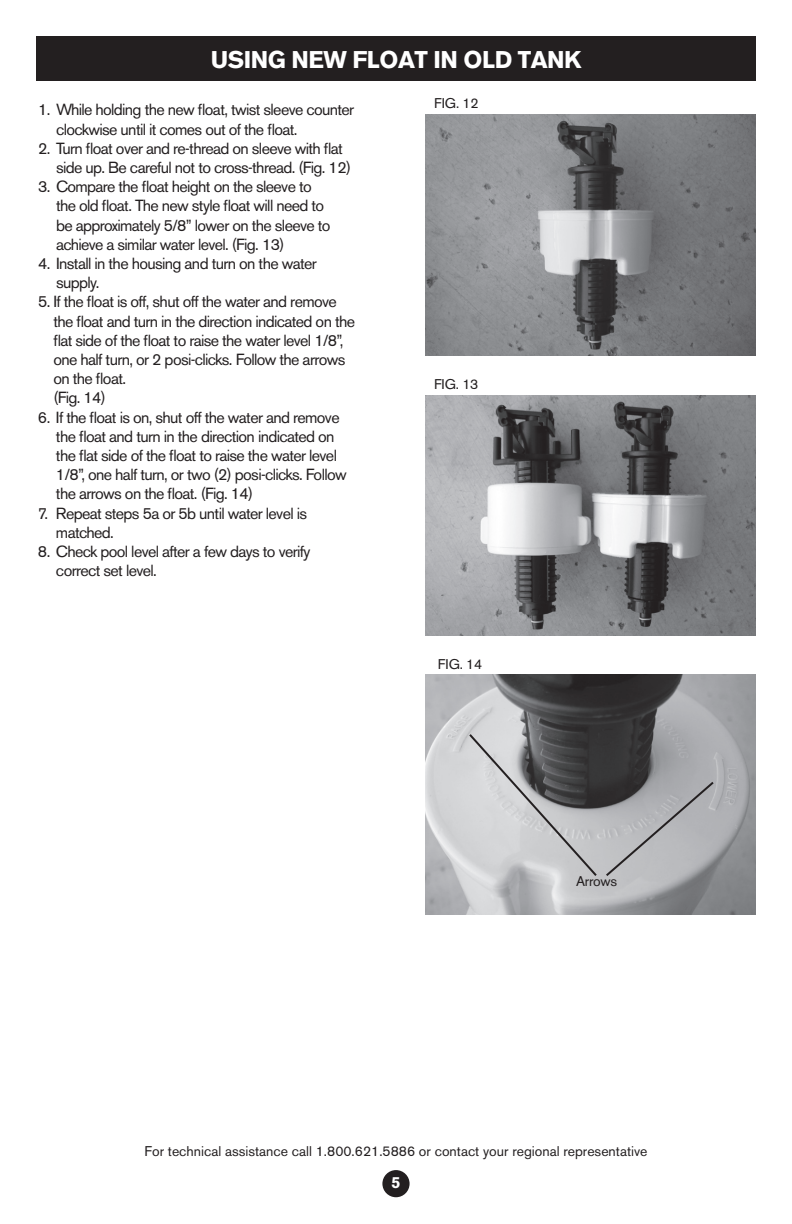
<style>
.page{position:relative;width:792px;height:1224px;background:#fff}
.page>*{position:absolute;margin:0;border:0;box-sizing:border-box;transform-origin:0 0}
.t1{font:700 24px "Akzidenz Grotesk BE";letter-spacing:-.02em;color:#fff}
.t2{font:16px/19.2px "Akzidenz Grotesk BE";letter-spacing:-.04em;color:#231f20}
.t3{font:700 16px "Akzidenz Grotesk BE";color:#fff}
.t4{font:14px "Akzidenz Grotesk BE";color:#231f20}
</style>
<div class="page">
<div style="left:382px;top:1170px;width:28px;height:27px;background:#231f20;border-radius:50%"></div>
<div style="left:36px;top:36px;width:720px;height:45px;background:#231f20"></div>
<img style="left:425px;top:115px;width:331px;height:240px">
<img style="left:425px;top:395px;width:331px;height:241px">
<img style="left:425px;top:674px;width:331px;height:241px">
<svg style="left:467px;top:732px;width:249px;height:146px;background:#9e9fa1"></svg>
<h1 class="t1" style="left:211px;top:45px;width:372px">USING NEW FLOAT IN OLD TANK</h1>
<p class="t2" style="left:56px;top:100px;width:300px;text-indent:-18px">1. While holding the new float, twist sleeve counter clockwise until it comes out of the float.</p>
<p class="t2" style="left:56px;top:139px;width:297px;text-indent:-18px">2. Turn float over and re-thread on sleeve with flat side up. Be careful not to cross-thread. (Fig. 12)</p>
<p class="t2" style="left:56px;top:177px;width:276px;text-indent:-18px">3. Compare the float height on the sleeve to the old float. The new style float will need to be approximately 5/8” lower on the sleeve to achieve a similar water level. (Fig. 13)</p>
<p class="t2" style="left:56px;top:254px;width:262px;text-indent:-18px">4. Install in the housing and turn on the water supply.</p>
<p class="t2" style="left:53px;top:292px;width:303px;text-indent:-15px">5. If the float is off, shut off the water and remove the float and turn in the direction indicated on the flat side of the float to raise the water level 1/8”, one half turn, or 2 posi-clicks. Follow the arrows on the float.<br>(Fig. 14)</p>
<p class="t2" style="left:56px;top:407px;width:292px;text-indent:-18px">6. If the float is on, shut off the water and remove the float and turn in the direction indicated on the flat side of the float to raise the water level 1/8”, one half turn, or two (2) posi-clicks. Follow the arrows on the float. (Fig. 14)</p>
<p class="t2" style="left:56px;top:503px;width:253px;text-indent:-18px">7. Repeat steps 5a or 5b until water level is matched.</p>
<p class="t2" style="left:56px;top:542px;width:256px;text-indent:-18px">8. Check pool level after a few days to verify correct set level.</p>
<p class="t4" style="left:434px;top:95px;width:46px">FIG. 12</p>
<p class="t4" style="left:434px;top:376px;width:46px">FIG. 13</p>
<p class="t4" style="left:438px;top:655px;width:46px">FIG. 14</p>
<p class="t4" style="left:576px;top:873px;width:42px">Arrows</p>
<p class="t4" style="left:145px;top:1143px;width:504px">For technical assistance call 1.800.621.5886 or contact your regional representative</p>
<p class="t3" style="left:392px;top:1173px;width:10px">5</p>
</div>
